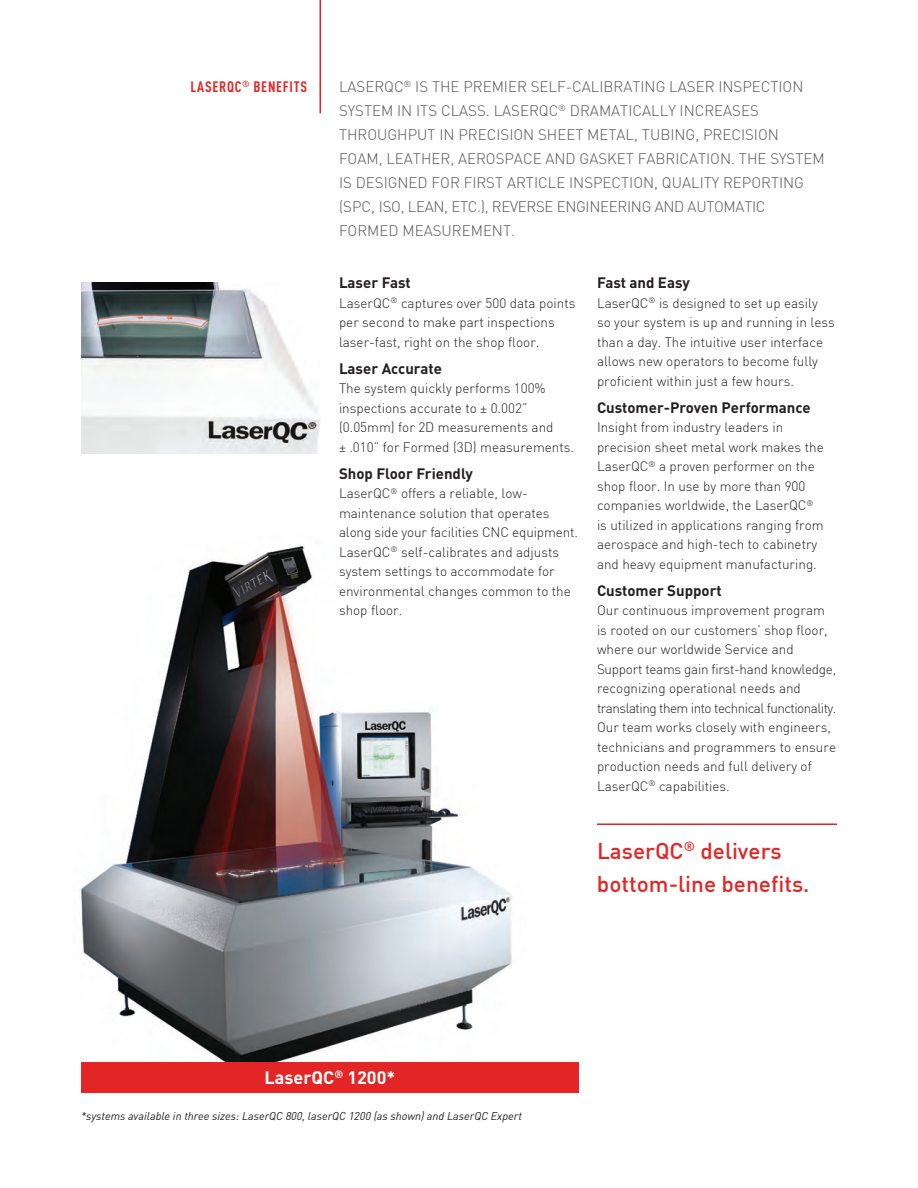
<style>
.page{position:relative;width:918px;height:1188px;background:#fff}
.page>*{position:absolute;margin:0;border:0;box-sizing:border-box;transform-origin:0 0}
.t1{font:500 22.5px/33px "DIN";color:#e32525}
.t2{font:700 18px "DIN";color:#fff}
.t3{font:300 15px/24px "DIN";color:#55565a}
.t4{font:700 15px "DIN";color:#231f20}
.t5{font:700 15px "DIN Cond";letter-spacing:.05em;color:#e32525}
.t6{font:300 13.5px/19.5px "DIN";color:#231f20}
.t7{font:italic 11.25px "DIN";color:#231f20}
</style>
<div class="page">
<img style="left:79px;top:546px;width:447px;height:517px">
<hr style="left:320px;top:0;width:1px;height:113px;background:#e32525">
<img style="left:81px;top:283px;width:239px;height:171px">
<div style="left:81px;top:1063px;width:498px;height:30px;background:#e32525"></div>
<hr style="left:597px;top:824px;width:240px;height:1px;background:#e32525">
<p class="t5" style="left:190px;top:77px;width:118px">LASERQC<sup>®</sup> BENEFITS</p>
<p class="t3" style="left:339px;top:75px;width:487px">LASERQC<sup>®</sup> IS THE PREMIER SELF-CALIBRATING LASER INSPECTION SYSTEM IN ITS CLASS. LASERQC<sup>®</sup> DRAMATICALLY INCREASES THROUGHPUT IN PRECISION SHEET METAL, TUBING, PRECISION FOAM, LEATHER, AEROSPACE AND GASKET FABRICATION. THE SYSTEM IS DESIGNED FOR FIRST ARTICLE INSPECTION, QUALITY REPORTING (SPC, ISO, LEAN, ETC.), REVERSE ENGINEERING AND AUTOMATIC FORMED MEASUREMENT.</p>
<p class="t4" style="left:339px;top:273px;width:73px">Laser Fast</p>
<p class="t6" style="left:339px;top:293px;width:238px">LaserQC<sup>®</sup> captures over 500 data points per second to make part inspections laser-fast, right on the shop floor.</p>
<p class="t4" style="left:339px;top:359px;width:105px">Laser Accurate</p>
<p class="t6" style="left:339px;top:379px;width:237px">The system quickly performs 100% inspections accurate to ± 0.002” (0.05mm) for 2D measurements and<br>± .010” for Formed (3D) measurements.</p>
<p class="t4" style="left:339px;top:464px;width:135px">Shop Floor Friendly</p>
<p class="t6" style="left:339px;top:484px;width:241px">LaserQC<sup>®</sup> offers a reliable, low&shy;maintenance solution that operates along side your facilities CNC equipment.<br>LaserQC<sup>®</sup> self-calibrates and adjusts system settings to accommodate for environmental changes common to the shop floor.</p>
<p class="t4" style="left:597px;top:273px;width:94px">Fast and Easy</p>
<p class="t6" style="left:597px;top:293px;width:239px">LaserQC<sup>®</sup> is designed to set up easily so your system is up and running in less than a day. The intuitive user interface allows new operators to become fully proficient within just a few hours.</p>
<p class="t4" style="left:597px;top:398px;width:215px">Customer-Proven Performance</p>
<p class="t6" style="left:597px;top:418px;width:228px">Insight from industry leaders in precision sheet metal work makes the LaserQC<sup>®</sup> a proven performer on the shop floor. In use by more than 900 companies worldwide, the LaserQC<sup>® </sup>is utilized in applications ranging from aerospace and high-tech to cabinetry and heavy equipment manufacturing.</p>
<p class="t4" style="left:597px;top:581px;width:126px">Customer Support</p>
<p class="t6" style="left:597px;top:601px;width:241px">Our continuous improvement program is rooted on our customers’ shop floor, where our worldwide Service and Support teams gain first-hand knowledge, recognizing operational needs and translating them into technical functionality.<br>Our team works closely with engineers, technicians and programmers to ensure production needs and full delivery of LaserQC<sup>®</sup> capabilities.</p>
<p class="t1" style="left:597px;top:834px;width:214px">LaserQC<sup>®</sup> delivers bottom-line benefits.</p>
<p class="t2" style="left:265px;top:1066px;width:132px">LaserQC<sup>®</sup> 1200*</p>
<p class="t7" style="left:81px;top:1109px;width:443px">*systems available in three sizes: LaserQC 800, laserQC 1200 (as shown) and LaserQC Expert</p>
</div>
